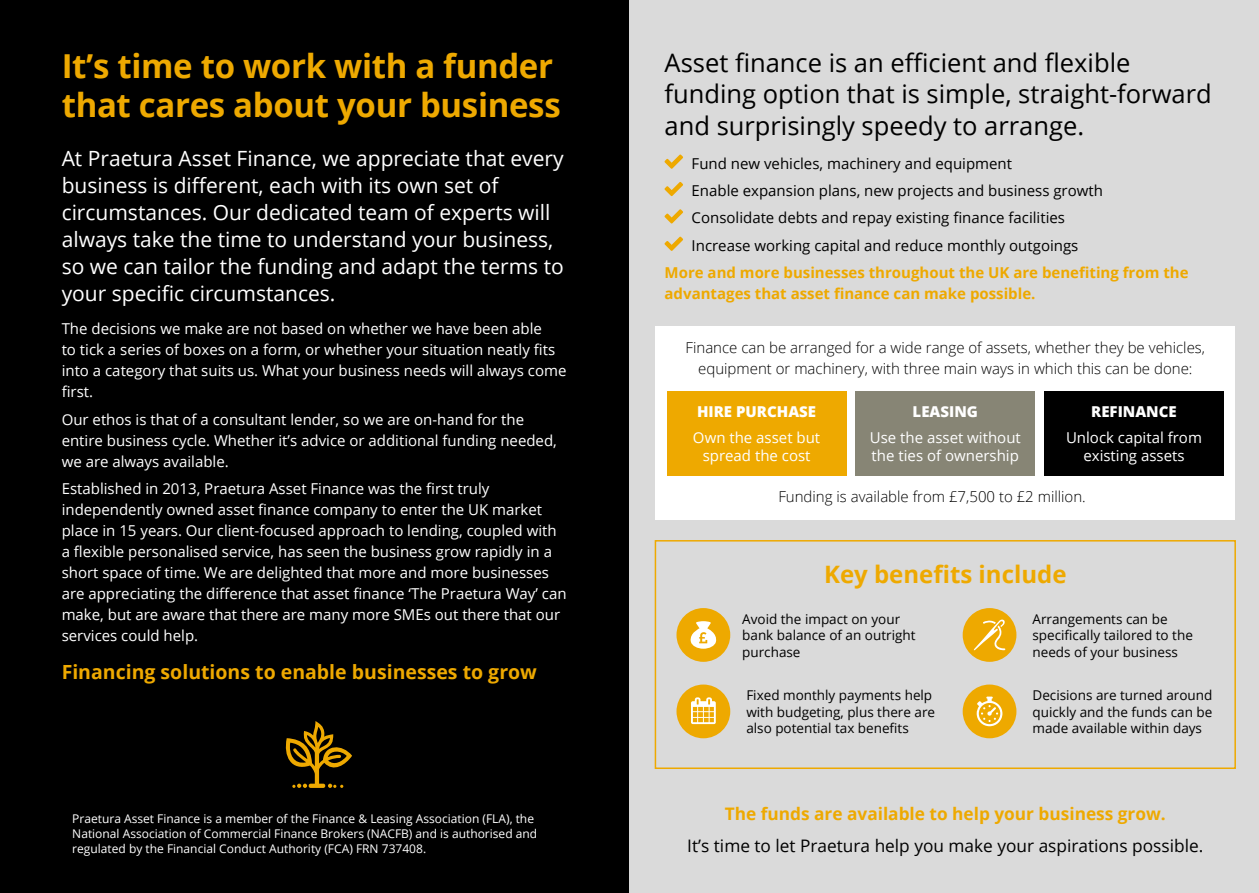
<style>
.page{position:relative;width:1259px;height:893px;background:#fff}
.page>*{position:absolute;margin:0;border:0;box-sizing:border-box;transform-origin:0 0}
.t1{font:700 33px/39px "Open Sans";letter-spacing:-.01em;color:#eea900}
.t2{font:25.5px/31.5px "Open Sans";color:#000}
.t3{font:700 24px "Open Sans";color:#eea900}
.t4{font:21px/27px "Open Sans";color:#fff}
.t5{font:700 19.5px "Open Sans";color:#eea900}
.t6{font:17.25px "Open Sans";color:#000}
.t7{font:700 17.25px "Open Sans";color:#eea900}
.t8{font:15px/21px "Open Sans";color:#fff}
.t9{font:15px/27.5px "Open Sans";color:#000}
.t10{font:300 15px/21px "Open Sans";color:#000;text-align:center}
.t11{font:700 15px/21px "Open Sans";color:#eea900}
.t12{font:800 15px "Open Sans";color:#fff}
.t13{font:13.5px/16.5px "Open Sans";color:#000}
.t14{font:12px/15px "Open Sans";color:#fff}
</style>
<div class="page">
<div style="left:0;top:0;width:636px;height:893px;background:#000"></div>
<svg style="left:285px;top:721px;width:67px;height:67px"></svg>
<div style="left:629px;top:0;width:630px;height:893px;background:#dadada"></div>
<div style="left:655px;top:326px;width:580px;height:194px;background:#fff"></div>
<div style="left:1044px;top:391px;width:180px;height:85px;background:#000"></div>
<div style="left:855px;top:391px;width:180px;height:85px;background:#878575"></div>
<div style="left:666px;top:391px;width:180px;height:85px;background:#eea900"></div>
<svg style="left:664px;top:155px;width:19px;height:14px"></svg>
<svg style="left:664px;top:182px;width:19px;height:14px"></svg>
<svg style="left:664px;top:209px;width:19px;height:14px"></svg>
<svg style="left:664px;top:237px;width:19px;height:14px"></svg>
<div style="left:654px;top:540px;width:582px;height:229px;border:2px solid #eea900"></div>
<div style="left:676px;top:608px;width:54px;height:54px;background:#eea900;border-radius:50%"></div>
<div style="left:962px;top:608px;width:54px;height:54px;background:#eea900;border-radius:50%"></div>
<div style="left:676px;top:684px;width:54px;height:54px;background:#eea900;border-radius:50%"></div>
<div style="left:962px;top:684px;width:54px;height:54px;background:#eea900;border-radius:50%"></div>
<svg style="left:691px;top:697px;width:25px;height:27px"></svg>
<svg style="left:976px;top:697px;width:26px;height:29px"></svg>
<svg style="left:690px;top:621px;width:27px;height:28px"></svg>
<svg style="left:973px;top:619px;width:33px;height:32px"></svg>
<h1 class="t1" style="left:62px;top:46px;width:500px">It’s time to work with a funder that cares about your business</h1>
<p class="t4" style="left:62px;top:144px;width:503px">At Praetura Asset Finance, we appreciate that every business is different, each with its own set of circumstances. Our dedicated team of experts will always take the time to understand your business, so we can tailor the funding and adapt the terms to your specific circumstances.</p>
<p class="t8" style="left:62px;top:318px;width:506px">The decisions we make are not based on whether we have been able<br>to tick a series of boxes on a form, or whether your situation neatly fits into a category that suits us. What your business needs will always come first.</p>
<p class="t8" style="left:62px;top:408px;width:497px">Our ethos is that of a consultant lender, so we are on-hand for the entire business cycle. Whether it’s advice or additional funding needed, we are always available.</p>
<p class="t8" style="left:62px;top:478px;width:506px">Established in 2013, Praetura Asset Finance was the first truly independently owned asset finance company to enter the UK market place in 15 years. Our client-focused approach to lending, coupled with a flexible personalised service, has seen the business grow rapidly in a short space of time. We are delighted that more and more businesses are appreciating the difference that asset finance ‘The Praetura Way’ can make, but are aware that there are many more SMEs out there that our services could help.</p>
<h3 class="t5" style="left:62px;top:658px;width:477px">Financing solutions to enable businesses to grow</h3>
<p class="t14" style="left:72px;top:810px;width:466px">Praetura Asset Finance is a member of the Finance &amp; Leasing Association (FLA), the<br>National Association of Commercial Finance Brokers (NACFB) and is authorised and regulated by the Financial Conduct Authority (FCA) FRN 737408.</p>
<h2 class="t2" style="left:664px;top:46px;width:549px">Asset finance is an efficient and flexible funding option that is simple, straight-forward and surprisingly speedy to arrange.</h2>
<p class="t9" style="left:691px;top:149px;width:413px">Fund new vehicles, machinery and equipment<br>Enable expansion plans, new projects and business growth Consolidate debts and repay existing finance facilities Increase working capital and reduce monthly outgoings</p>
<p class="t11" style="left:664px;top:262px;width:525px">More and more businesses throughout the UK are benefiting from the advantages that asset finance can make possible.</p>
<p class="t10" style="left:685px;top:336px;width:521px">Finance can be arranged for a wide range of assets, whether they be vehicles, equipment or machinery, with three main ways in which this can be done:</p>
<p class="t12" style="left:697px;top:401px;width:120px">HIRE PURCHASE</p>
<p class="t8" style="left:693px;top:428px;width:129px;line-height:18px;text-align:center">Own the asset but spread the cost</p>
<p class="t12" style="left:912px;top:401px;width:67px">LEASING</p>
<p class="t8" style="left:870px;top:428px;width:153px;line-height:18px">Use the asset without the ties of ownership</p>
<p class="t12" style="left:1091px;top:401px;width:87px">REFINANCE</p>
<p class="t8" style="left:1066px;top:428px;width:137px;line-height:18px;text-align:center">Unlock capital from existing assets</p>
<p class="t10" style="left:778px;top:485px;width:309px">Funding is available from £7,500 to £2 million.</p>
<h3 class="t3" style="left:824px;top:557px;width:244px">Key benefits include</h3>
<p class="t13" style="left:742px;top:610px;width:175px">Avoid the impact on your bank balance of an outright purchase</p>
<p class="t13" style="left:746px;top:687px;width:190px">Fixed monthly payments help with budgeting, plus there are also potential tax benefits</p>
<p class="t13" style="left:1032px;top:610px;width:162px">Arrangements can be specifically tailored to the needs of your business</p>
<p class="t13" style="left:1032px;top:687px;width:181px;text-align:justify">Decisions are turned around quickly and the funds can be made available within days</p>
<p class="t7" style="left:725px;top:802px;width:442px">The funds are available to help your business grow.</p>
<p class="t6" style="left:687px;top:834px;width:517px">It’s time to let Praetura help you make your aspirations possible.</p>
</div>
